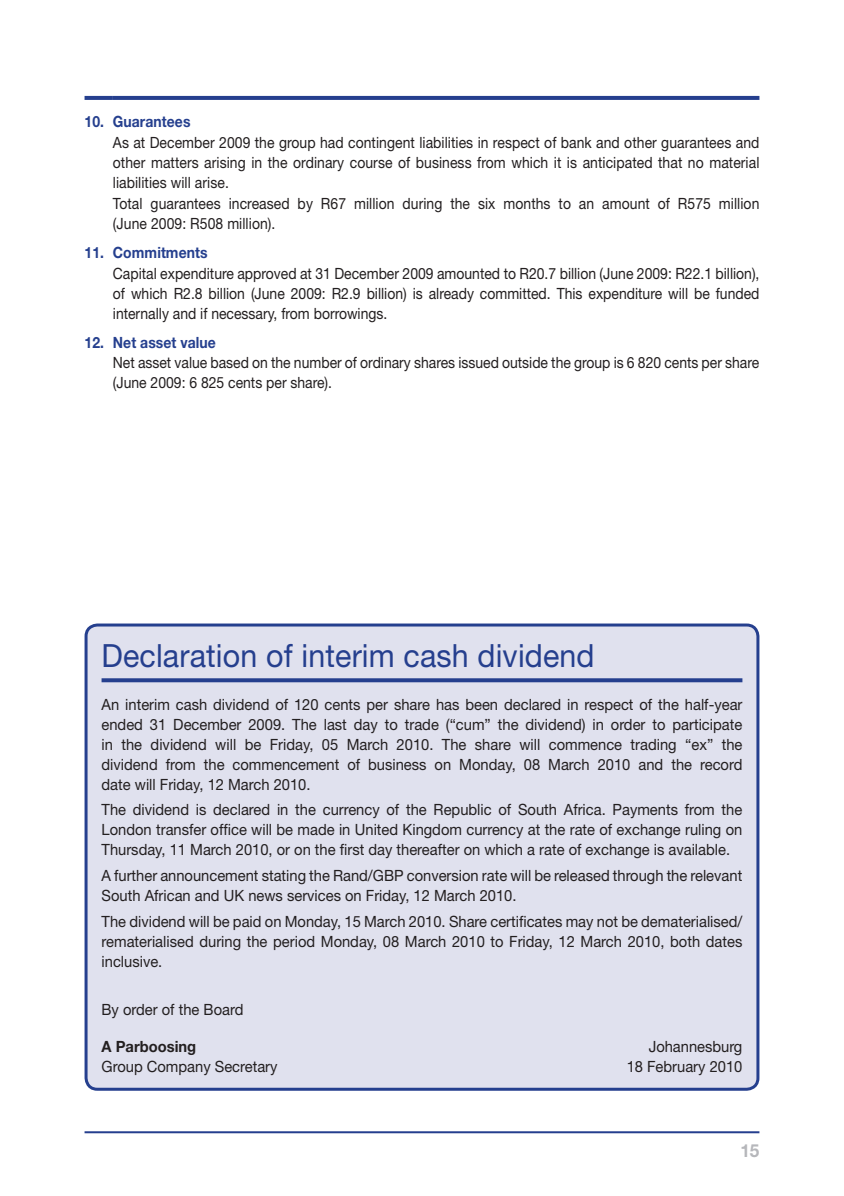
<style>
.page{position:relative;width:844px;height:1196px;background:#fff}
.page>*{position:absolute;margin:0;border:0;box-sizing:border-box;transform-origin:0 0}
.t1{font:32px "Helvetica Neue";letter-spacing:.005em;color:#253f8e;scale:.95 1}
.t2{font:700 18px "Helvetica Neue";color:#b6b7bb;scale:.95 1}
.t3{font:15.6px/20px "Helvetica Neue";color:#231f20;text-align:justify;scale:.95 1}
.t4{font:15.6px/20.2px "Helvetica Neue";color:#231f20;scale:.9 1}
.t5{font:700 15.6px "Helvetica Neue";letter-spacing:.005em;color:#253f8e;scale:.9 1}
.t6{font:700 15.6px "Helvetica Neue";color:#231f20;scale:.95 1}
</style>
<div class="page">
<hr style="left:85px;top:1131px;width:674px;height:2px;background:#253f8e">
<svg style="left:85px;top:96px;width:28px;height:4px"></svg>
<svg style="left:113px;top:96px;width:646px;height:4px;background:#294290"></svg>
<div style="left:86px;top:625px;width:672px;height:464px;background:#e0e1ee;border-radius:11px"></div>
<div style="left:85px;top:623px;width:674px;height:467px;border:3px solid #253f8e;border-radius:11px"></div>
<svg style="left:102px;top:678px;width:640px;height:4px;background:#324a94"></svg>
<p class="t5" style="left:85px;top:112px;width:119px">10. Guarantees</p>
<p class="t4" style="left:113px;top:132px;width:720px">As at December 2009 the group had contingent liabilities in respect of bank and other guarantees and other matters arising in the ordinary course of business from which it is anticipated that no material liabilities will arise.<br>Total guarantees increased by R67 million during the six months to an amount of R575 million (June 2009: R508 million).</p>
<p class="t5" style="left:85px;top:242px;width:138px">11. Commitments</p>
<p class="t4" style="left:113px;top:263px;width:720px;text-align:justify">Capital expenditure approved at 31 December 2009 amounted to R20.7 billion (June 2009: R22.1 billion), of which R2.8 billion (June 2009: R2.9 billion) is already committed. This expenditure will be funded internally and if necessary, from borrowings.</p>
<p class="t5" style="left:85px;top:332px;width:147px">12. Net asset value</p>
<p class="t4" style="left:113px;top:352px;width:720px">Net asset value based on the number of ordinary shares issued outside the group is 6 820 cents per share (June 2009: 6 825 cents per share).</p>
<h1 class="t1" style="left:102px;top:636px;width:520px">Declaration of interim cash dividend</h1>
<p class="t3" style="left:102px;top:693px;width:676px">An interim cash dividend of 120 cents per share has been declared in respect of the half-year ended 31 December 2009. The last day to trade (“cum” the dividend) in order to participate in the dividend will be Friday, 05 March 2010. The share will commence trading “ex” the dividend from the commencement of business on Monday, 08 March 2010 and the record date will Friday, 12 March 2010.</p>
<p class="t3" style="left:102px;top:799px;width:676px">The dividend is declared in the currency of the Republic of South Africa. Payments from the London transfer office will be made in United Kingdom currency at the rate of exchange ruling on Thursday, 11 March 2010, or on the first day thereafter on which a rate of exchange is available.</p>
<p class="t3" style="left:102px;top:865px;width:676px">A further announcement stating the Rand/GBP conversion rate will be released through the relevant<br>South African and UK news services on Friday, 12 March 2010.</p>
<p class="t3" style="left:102px;top:910px;width:676px">The dividend will be paid on Monday, 15 March 2010. Share certificates may not be dematerialised/ rematerialised during the period Monday, 08 March 2010 to Friday, 12 March 2010, both dates inclusive.</p>
<p class="t3" style="left:102px;top:999px;width:151px">By order of the Board</p>
<p class="t6" style="left:102px;top:1036px;width:101px">A Parboosing</p>
<p class="t3" style="left:648px;top:1036px;width:100px">Johannesburg</p>
<p class="t3" style="left:102px;top:1056px;width:187px">Group Company Secretary</p>
<p class="t3" style="left:626px;top:1056px;width:123px">18 February 2010</p>
<p class="t2" style="left:740px;top:1138px;width:22px">15</p>
</div>
